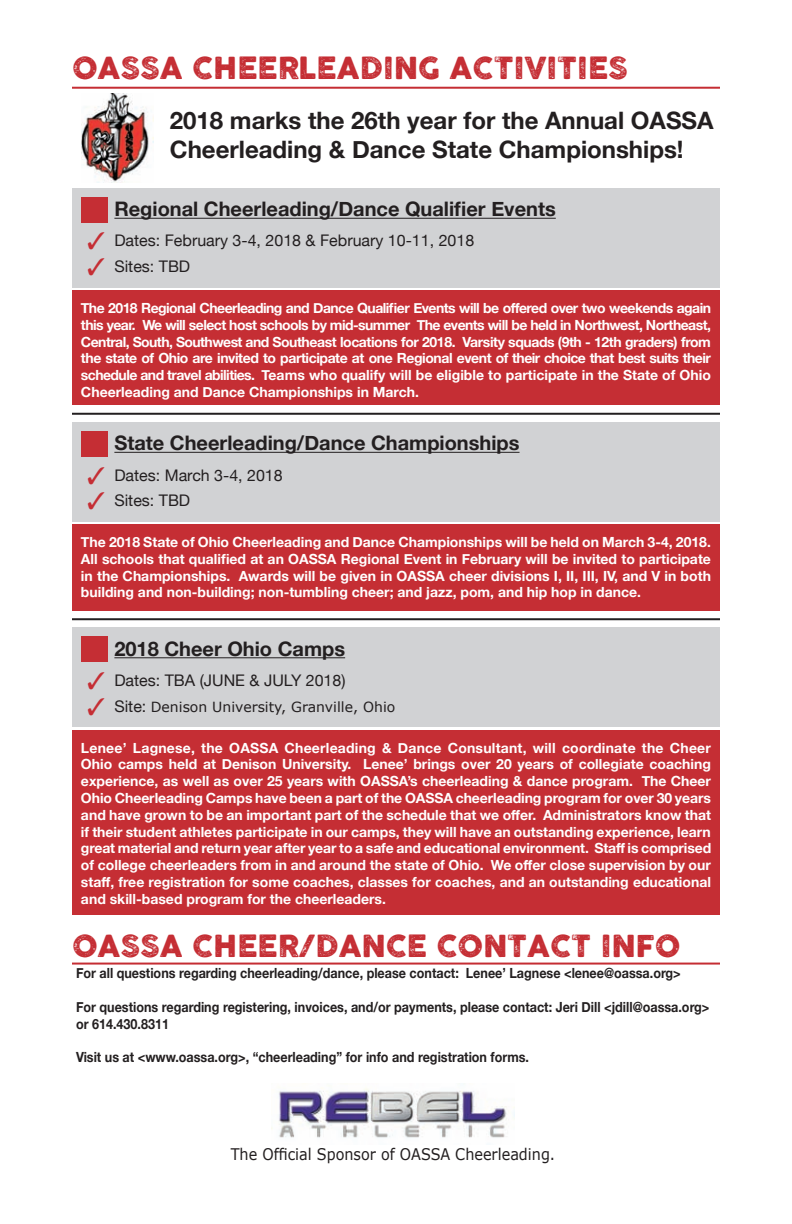
<style>
.page{position:relative;width:792px;height:1224px;background:#fff}
.page>*{position:absolute;margin:0;border:0;box-sizing:border-box;transform-origin:0 0}
.t1{font:30px "COCOGOOSELETTERPRESS";color:#c52e34}
.t2{font:700 24px/28.8px "Helvetica Neue";color:#231f20}
.t3{font:700 20px "Helvetica Neue";color:#231f20}
.t4{font:16px "Helvetica Neue";color:#231f20}
.t5{font:16px "Verdana";color:#231f20;scale:.9 1}
.t6{font:700 14px/16.8px "Helvetica Neue";color:#fff;text-align:justify}
.t7{font:700 14px/16.8px "Helvetica Neue";color:#231f20;scale:.9 1}
.t8{font:14px "Verdana";color:#231f20}
.s1{color:#c52e34}
.s2{font-family:"Helvetica Neue";font-size:16px}
</style>
<div class="page">
<img style="left:271px;top:1088px;width:244px;height:50px">
<img style="left:81px;top:94px;width:72px;height:89px">
<hr style="left:72px;top:413px;width:648px;height:2px;background:#231f20">
<div style="left:72px;top:188px;width:648px;height:100px;background:#d1d2d4"></div>
<div style="left:81px;top:197px;width:26px;height:26px;background:#c52e34"></div>
<hr style="left:114px;top:218px;width:442px;height:1px;background:#231f20">
<div style="left:72px;top:290px;width:648px;height:115px;background:#c52e34"></div>
<hr style="left:72px;top:87px;width:648px;height:2px;background:#c52e34">
<div style="left:72px;top:422px;width:648px;height:100px;background:#d1d2d4"></div>
<div style="left:81px;top:431px;width:26px;height:26px;background:#c52e34"></div>
<hr style="left:114px;top:452px;width:406px;height:1px;background:#231f20">
<div style="left:72px;top:524px;width:648px;height:87px;background:#c52e34"></div>
<hr style="left:72px;top:618px;width:648px;height:2px;background:#231f20">
<div style="left:72px;top:628px;width:648px;height:99px;background:#d1d2d4"></div>
<div style="left:81px;top:636px;width:26px;height:26px;background:#c52e34"></div>
<hr style="left:114px;top:657px;width:231px;height:1px;background:#231f20">
<div style="left:72px;top:730px;width:648px;height:184px;background:#c52e34"></div>
<hr style="left:72px;top:963px;width:648px;height:2px;background:#c52e34">
<h1 class="t1" style="left:72px;top:51px;width:557px">OASSA CHEERLEADING ACTIVITIES</h1>
<h2 class="t2" style="left:170px;top:107px;width:545px">2018 marks the 26th year for the Annual OASSA<br>Cheerleading &amp; Dance State Championships!</h2>
<h3 class="t3" style="left:114px;top:193px;width:443px">Regional Cheerleading/Dance Qualifier Events</h3>
<p class="t4" style="left:87px;top:255px;width:105px"><span class="s1">✓</span> Sites: TBD</p>
<p class="t4" style="left:87px;top:229px;width:389px"><span class="s1">✓</span> Dates: February 3-4, 2018 &amp; February 10-11, 2018</p>
<p class="t6" style="left:81px;top:300px;width:632px">The 2018 Regional Cheerleading and Dance Qualifier Events will be offered over two weekends again this year. We will select host schools by mid-summer The events will be held in Northwest, Northeast, Central, South, Southwest and Southeast locations for 2018. Varsity squads (9th - 12th graders) from the state of Ohio are invited to participate at one Regional event of their choice that best suits their schedule and travel abilities. Teams who qualify will be eligible to participate in the State of Ohio Cheerleading and Dance Championships in March.</p>
<h3 class="t3" style="left:114px;top:427px;width:407px">State Cheerleading/Dance Championships</h3>
<p class="t4" style="left:87px;top:489px;width:105px"><span class="s1">✓</span> Sites: TBD</p>
<p class="t4" style="left:87px;top:463px;width:197px"><span class="s1">✓</span> Dates: March 3-4, 2018</p>
<p class="t6" style="left:81px;top:534px;width:632px">The 2018 State of Ohio Cheerleading and Dance Championships will be held on March 3-4, 2018.<br>All schools that qualified at an OASSA Regional Event in February will be invited to participate in the Championships. Awards will be given in OASSA cheer divisions I, II, III, IV, and V in both building and non-building; non-tumbling cheer; and jazz, pom, and hip hop in dance.</p>
<h3 class="t3" style="left:114px;top:633px;width:232px">2018 Cheer Ohio Camps</h3>
<p class="t8" style="left:87px;top:697px;width:310px"><span class="s1">✓</span> <span class="s2">Site:</span> Denison University, Granville, Ohio</p>
<p class="t4" style="left:87px;top:669px;width:260px"><span class="s1">✓</span> Dates: TBA (JUNE &amp; JULY 2018)</p>
<p class="t6" style="left:81px;top:740px;width:632px">Lenee’ Lagnese, the OASSA Cheerleading &amp; Dance Consultant, will coordinate the Cheer Ohio camps held at Denison University. Lenee’ brings over 20 years of collegiate coaching experience, as well as over 25 years with OASSA’s cheerleading &amp; dance program. The Cheer Ohio Cheerleading Camps have been a part of the OASSA cheerleading program for over 30 years and have grown to be an important part of the schedule that we offer. Administrators know that if their student athletes participate in our camps, they will have an outstanding experience, learn great material and return year after year to a safe and educational environment. Staff is comprised of college cheerleaders from in and around the state of Ohio. We offer close supervision by our staff, free registration for some coaches, classes for coaches, and an outstanding educational and skill-based program for the cheerleaders.</p>
<h1 class="t1" style="left:72px;top:930px;width:610px">OASSA CHEER/DANCE CONTACT INFO</h1>
<p class="t7" style="left:76px;top:965px;width:674px">For all questions regarding cheerleading/dance, please contact: Lenee’ Lagnese &lt;lenee@oassa.org&gt;</p>
<p class="t7" style="left:76px;top:999px;width:705px">For questions regarding registering, invoices, and/or payments, please contact: Jeri Dill &lt;jdill@oassa.org&gt; or 614.430.8311</p>
<p class="t7" style="left:76px;top:1049px;width:505px">Visit us at &lt;www.oassa.org&gt;, “cheerleading” for info and registration forms.</p>
<p class="t5" style="left:231px;top:1143px;width:362px">The Official Sponsor of OASSA Cheerleading.</p>
</div>
